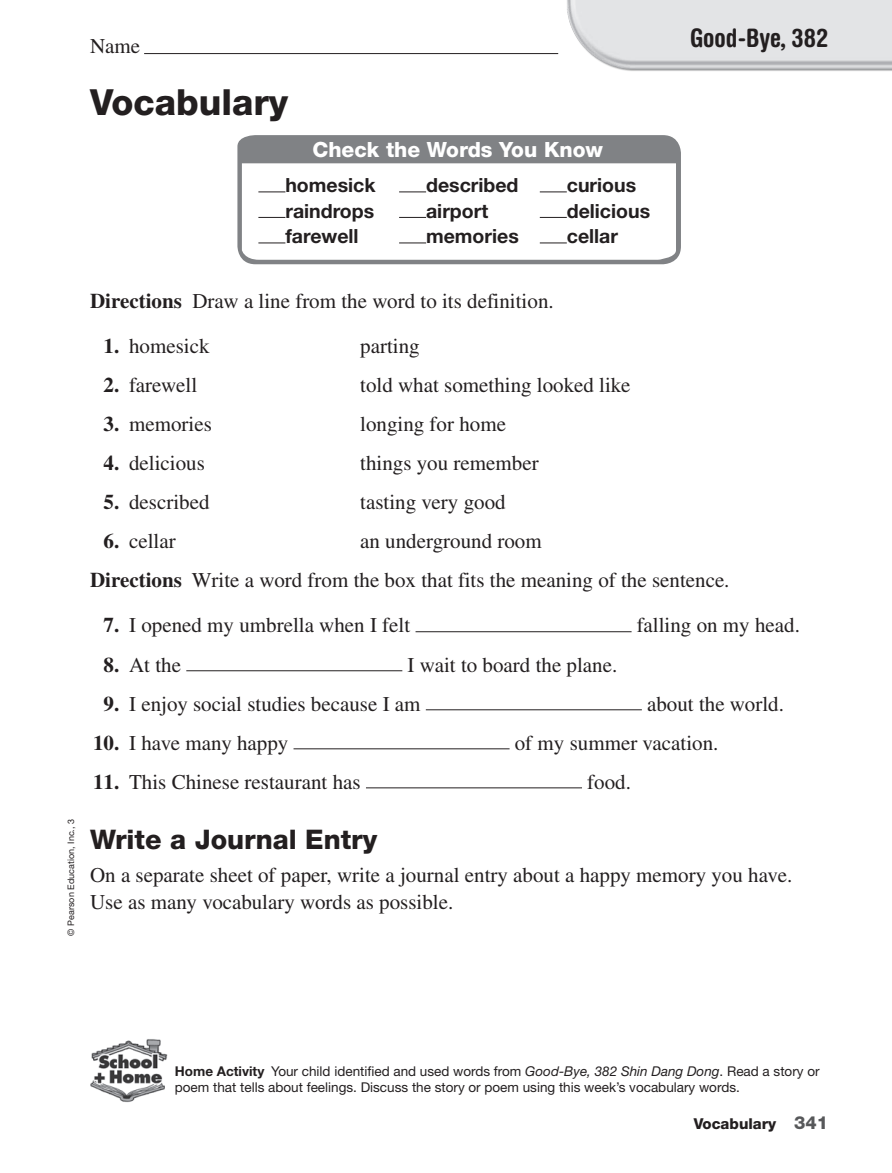
<style>
.page{position:relative;width:892px;height:1173px;background:#fff}
.page>*{position:absolute;margin:0;border:0;box-sizing:border-box;transform-origin:0 0}
.t1{font:800 36px "Helvetica Neue LT Std";color:#231f20}
.t2{font:800 27px "Helvetica Neue LT Std";color:#231f20}
.t3{font:700 condensed 25.5px "Helvetica Rounded LT Std";color:#231f20}
.t4{font:21px/39px "Times LT Std";color:#231f20}
.t5{font:800 21px "Helvetica Neue LT Std";color:#fff}
.t6{font:700 19.5px/25.5px "Helvetica Neue LT Std";color:#231f20}
.t7{font:800 15px "Helvetica Neue LT Std";color:#231f20}
.t8{font:13.5px/16.5px "Helvetica Neue LT Std";color:#231f20}
.t9{font:9px "Helvetica Neue LT Std";color:#231f20}
.s1{font-weight:700}
.s2{font-style:italic}
.s3{font-size:18px;color:#57585a}
</style>
<div class="page">
<img style="left:555px;top:0;width:337px;height:71px">
<img style="left:90px;top:1039px;width:78px;height:64px">
<hr style="left:144px;top:53px;width:414px;height:1px;background:#231f20">
<div style="left:237px;top:135px;width:444px;height:129px;background:#808285"></div>
<svg style="left:242px;top:163px;width:434px;height:97px"></svg>
<svg style="left:258px;top:191px;width:27px;height:1px"></svg>
<svg style="left:258px;top:217px;width:27px;height:1px"></svg>
<svg style="left:258px;top:242px;width:27px;height:1px"></svg>
<svg style="left:399px;top:191px;width:27px;height:1px"></svg>
<svg style="left:399px;top:217px;width:27px;height:1px"></svg>
<svg style="left:399px;top:242px;width:27px;height:1px"></svg>
<svg style="left:540px;top:191px;width:27px;height:1px"></svg>
<svg style="left:540px;top:217px;width:27px;height:1px"></svg>
<svg style="left:540px;top:242px;width:27px;height:1px"></svg>
<hr style="left:415px;top:631px;width:216px;height:1px;background:#231f20">
<hr style="left:186px;top:670px;width:216px;height:1px;background:#231f20">
<hr style="left:426px;top:709px;width:216px;height:1px;background:#231f20">
<hr style="left:293px;top:748px;width:216px;height:1px;background:#231f20">
<hr style="left:366px;top:787px;width:216px;height:1px;background:#231f20">
<p class="t4" style="left:90px;top:27px;width:52px">Name</p>
<p class="t1" style="left:90px;top:80px;width:200px">Vocabulary</p>
<p class="t5" style="left:312px;top:136px;width:292px">Check the Words You Know</p>
<p class="t6" style="left:285px;top:172px;width:92px;text-align:justify">homesick raindrops farewell</p>
<p class="t6" style="left:426px;top:172px;width:94px">described airport memories</p>
<p class="t6" style="left:567px;top:172px;width:85px">curious delicious cellar</p>
<p class="t3" style="left:690px;top:22px;width:140px">Good-Bye, 382</p>
<p class="t9" style="left:65px;top:935px;width:118px;rotate:-90deg">© Pearson Education, Inc., 3</p>
<p class="t4" style="left:90px;top:281px;width:465px"><span class="s1">Directions</span> Draw a line from the word to its definition.</p>
<p class="t4" style="left:104px;top:326px;width:107px"><span class="s1">1.</span> homesick</p>
<p class="t4" style="left:360px;top:326px;width:61px">parting</p>
<p class="t4" style="left:104px;top:365px;width:95px"><span class="s1">2.</span> farewell</p>
<p class="t4" style="left:360px;top:365px;width:272px">told what something looked like</p>
<p class="t4" style="left:104px;top:404px;width:110px"><span class="s1">3.</span> memories</p>
<p class="t4" style="left:360px;top:404px;width:147px">longing for home</p>
<p class="t4" style="left:104px;top:443px;width:103px"><span class="s1">4.</span> delicious</p>
<p class="t4" style="left:360px;top:443px;width:180px">things you remember</p>
<p class="t4" style="left:104px;top:482px;width:107px"><span class="s1">5.</span> described</p>
<p class="t4" style="left:360px;top:482px;width:147px">tasting very good</p>
<p class="t4" style="left:104px;top:521px;width:74px"><span class="s1">6.</span> cellar</p>
<p class="t4" style="left:90px;top:521px;width:641px;text-indent:270px">an underground room<br><span class="s1">Directions</span> Write a word from the box that fits the meaning of the sentence.</p>
<p class="t4" style="left:104px;top:605px;width:308px"><span class="s1">7.</span> I opened my umbrella when I felt</p>
<p class="t4" style="left:637px;top:605px;width:165px">falling on my head.</p>
<p class="t4" style="left:104px;top:644px;width:79px"><span class="s1">8.</span> At the</p>
<p class="t4" style="left:408px;top:644px;width:211px">I wait to board the plane.</p>
<p class="t4" style="left:104px;top:683px;width:318px"><span class="s1">9.</span> I enjoy social studies because I am</p>
<p class="t4" style="left:647px;top:683px;width:138px">about the world.</p>
<p class="t4" style="left:93px;top:722px;width:197px"><span class="s1">10.</span> I have many happy</p>
<p class="t4" style="left:515px;top:722px;width:205px">of my summer vacation.</p>
<p class="t4" style="left:93px;top:761px;width:269px"><span class="s1">11.</span> This Chinese restaurant has</p>
<p class="t4" style="left:587px;top:761px;width:45px">food.</p>
<p class="t2" style="left:90px;top:822px;width:289px">Write a Journal Entry</p>
<p class="t4" style="left:90px;top:860px;width:704px;line-height:27px">On a separate sheet of paper, write a journal entry about a happy memory you have.<br>Use as many vocabulary words as possible.</p>
<p class="t8" style="left:175px;top:1062px;width:646px"><span class="s1">Home Activity</span> Your child identified and used words from <span class="s2">Good-Bye, 382 Shin Dang Dong</span>. Read a story or poem that tells about feelings. Discuss the story or poem using this week’s vocabulary words.</p>
<p class="t7" style="left:694px;top:1114px;width:136px">Vocabulary <span class="s3">341</span></p>
</div>
